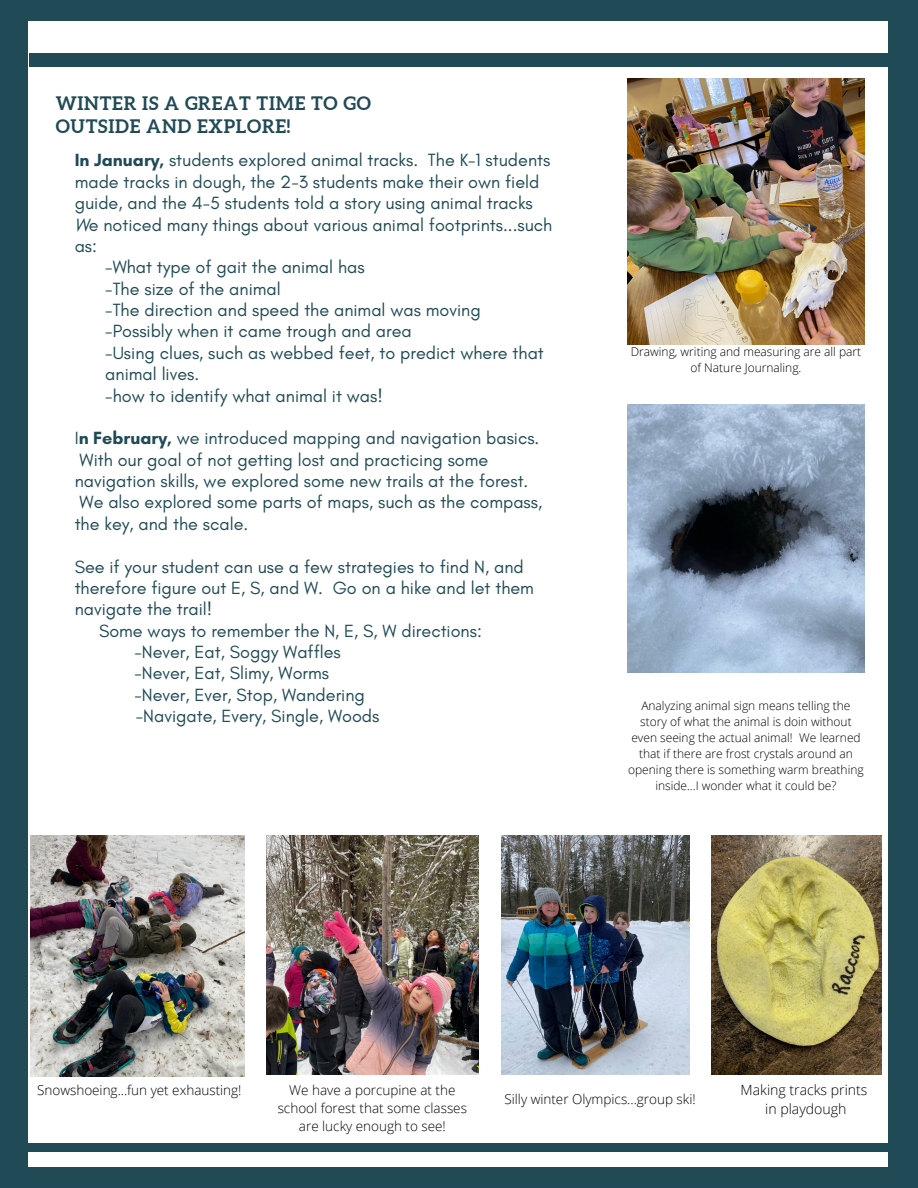
<style>
.page{position:relative;width:918px;height:1188px;background:#204a55}
.page>*{position:absolute;margin:0;border:0;box-sizing:border-box;transform-origin:0 0}
.t1{font:700 18.6px/23.2px "Aleo";letter-spacing:.04em;color:#204a55}
.t2{font:18px/21.3px "Glacial Indifference";color:#204a55}
.t3{font:300 14.1px/18.8px "Open Sans";color:#000;text-align:center}
.t4{font:300 13.5px/18px "Open Sans";color:#000;text-align:center}
.t5{font:300 12px/16px "Open Sans";color:#000;text-align:center}
.s1{font-weight:700}
.s2{font-style:italic}
</style>
<div class="page">
<div style="left:28px;top:22px;width:860px;height:1145px;background:#fff"></div>
<div style="left:29px;top:53px;width:870px;height:14px;background:#204a55"></div>
<div style="left:28px;top:1143px;width:860px;height:9px;background:#204a55"></div>
<img style="left:627px;top:78px;width:238px;height:267px">
<img style="left:711px;top:836px;width:170px;height:238px">
<img style="left:30px;top:836px;width:214px;height:241px">
<img style="left:267px;top:836px;width:211px;height:238px">
<img style="left:501px;top:836px;width:188px;height:238px">
<img style="left:627px;top:405px;width:238px;height:267px">
<p class="t1" style="left:56px;top:91px;width:317px">WINTER IS A GREAT TIME TO GO<br>OUTSIDE AND EXPLORE!</p>
<p class="t2" style="left:75px;top:150px;width:477px"><span class="s1">In January,</span> students explored animal tracks. The K-1 students</p>
<p class="t2" style="left:75px;top:171px;width:466px">made tracks in dough, the 2-3 students make their own field</p>
<p class="t2" style="left:75px;top:192px;width:460px">guide, and the 4-5 students told a story using animal tracks</p>
<p class="t2" style="left:75px;top:214px;width:479px"><span class="s2">W</span>e noticed many things about various animal footprints...such</p>
<p class="t2" style="left:75px;top:235px;width:24px">as:</p>
<p class="t2" style="left:105px;top:256px;width:261px">-What type of gait the animal has</p>
<p class="t2" style="left:105px;top:278px;width:177px">-The size of the animal</p>
<p class="t2" style="left:105px;top:299px;width:377px">-The direction and speed the animal was moving</p>
<p class="t2" style="left:105px;top:321px;width:308px">-Possibly when it came trough and area</p>
<p class="t2" style="left:105px;top:342px;width:440px">-Using clues, such as webbed feet, to predict where that</p>
<p class="t2" style="left:105px;top:363px;width:95px">animal lives.</p>
<p class="t2" style="left:105px;top:385px;width:279px">-how to identify what animal it was!</p>
<p class="t2" style="left:75px;top:427px;width:469px">I<span class="s1">n February,</span> we introduced mapping and navigation basics.<br>With our goal of not getting lost and practicing some navigation skills, we explored some new trails at the forest.<br>We also explored some parts of maps, such as the compass, the key, and the scale.</p>
<p class="t2" style="left:75px;top:556px;width:451px">See if your student can use a few strategies to find N, and</p>
<p class="t2" style="left:75px;top:577px;width:461px">therefore figure out E, S, and W. Go on a hike and let them</p>
<p class="t2" style="left:75px;top:598px;width:139px">navigate the trail!</p>
<p class="t2" style="left:99px;top:620px;width:384px">Some ways to remember the N, E, S, W directions:</p>
<p class="t2" style="left:134px;top:641px;width:208px">-Never, Eat, Soggy Waffles</p>
<p class="t2" style="left:134px;top:663px;width:196px">-Never, Eat, Slimy, Worms</p>
<p class="t2" style="left:134px;top:684px;width:232px">-Never, Ever, Stop, Wandering</p>
<p class="t2" style="left:136px;top:705px;width:245px">-Navigate, Every, Single, Woods</p>
<p class="t5" style="left:631px;top:343px;width:232px">Drawing, writing and measuring are all part of Nature Journaling.</p>
<p class="t5" style="left:628px;top:697px;width:237px">Analyzing animal sign means telling the story of what the animal is doin without even seeing the actual animal! We learned that if there are frost crystals around an opening there is something warm breathing inside...I wonder what it could be?</p>
<p class="t4" style="left:37px;top:1080px;width:206px">Snowshoeing...fun yet exhausting!</p>
<p class="t4" style="left:278px;top:1080px;width:191px">We have a porcupine at the school forest that some classes are lucky enough to see!</p>
<p class="t4" style="left:505px;top:1089px;width:193px">Silly winter Olympics...group ski!</p>
<p class="t3" style="left:741px;top:1080px;width:128px">Making tracks prints in playdough</p>
</div>
